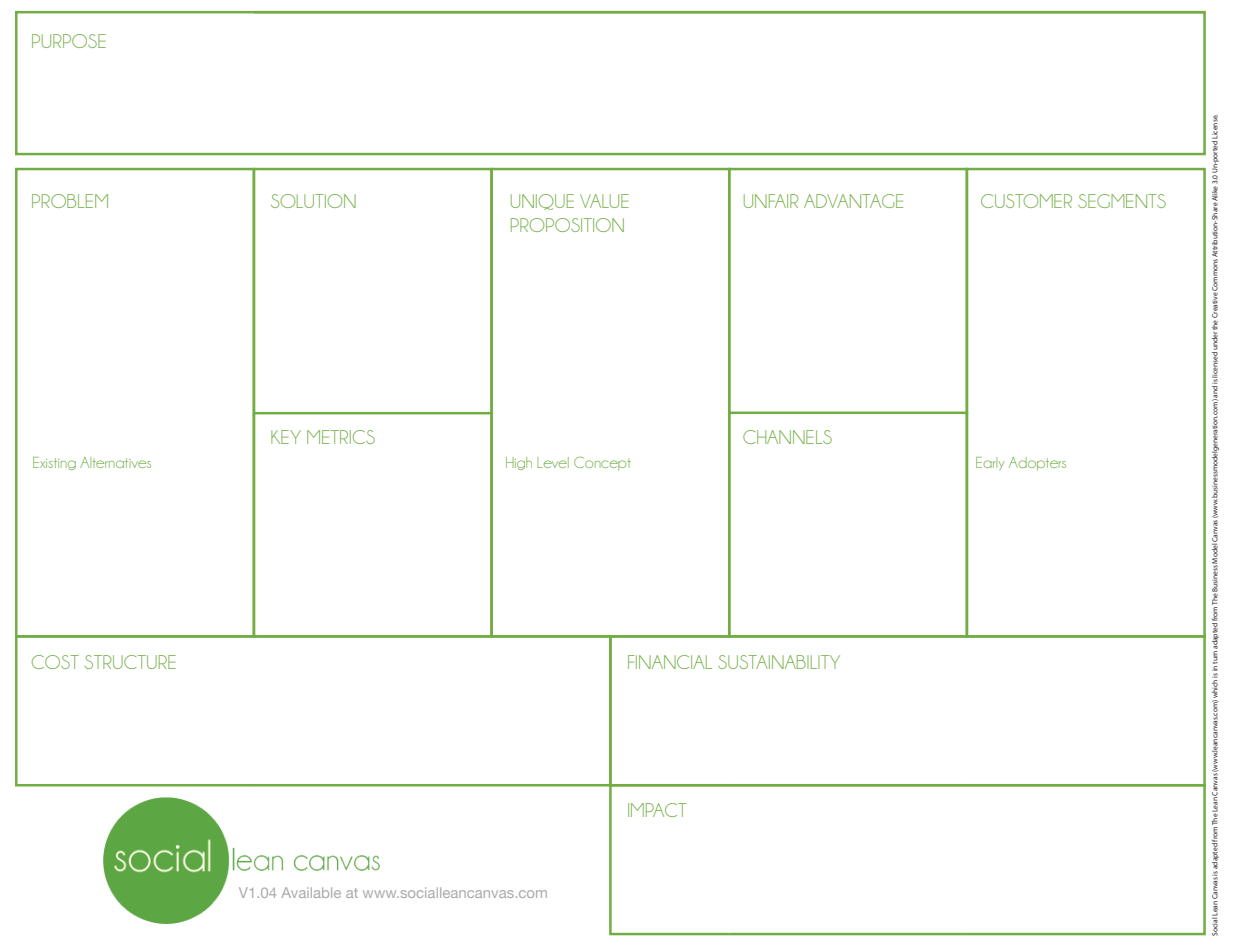
<style>
.page{position:relative;width:1241px;height:950px;background:#fff}
.page>*{position:absolute;margin:0;border:0;box-sizing:border-box;transform-origin:0 0}
.t1{font:20px/24px "Champagne&Limousines";color:#71ad42;scale:1.04 1}
.t2{font:16.25px "Champagne&Limousines";color:#71ad42;scale:1.04 1}
.t3{font:15px "Helvetica Neue";color:#aaabab}
.t4{font:7.5px "Myriad Pro";color:#231f20}
</style>
<div class="page">
<div style="left:15px;top:168px;width:240px;height:214px;border:2px solid #71ad42"></div>
<div style="left:252px;top:168px;width:240px;height:246px;border:2px solid #71ad42"></div>
<div style="left:490px;top:168px;width:240px;height:214px;border:2px solid #71ad42"></div>
<svg style="left:726px;top:167px;width:238px;height:245px"></svg>
<svg style="left:964px;top:167px;width:242px;height:250px"></svg>
<div style="left:15px;top:380px;width:240px;height:258px;border:2px solid #71ad42"></div>
<div style="left:252px;top:412px;width:240px;height:226px;border:2px solid #71ad42"></div>
<div style="left:490px;top:380px;width:240px;height:258px;border:2px solid #71ad42"></div>
<div style="left:728px;top:412px;width:240px;height:226px;border:2px solid #71ad42"></div>
<div style="left:965px;top:380px;width:240px;height:258px;border:2px solid #71ad42"></div>
<div style="left:15px;top:635px;width:240px;height:151px;border:2px solid #71ad42"></div>
<div style="left:252px;top:635px;width:359px;height:151px;border:2px solid #71ad42"></div>
<div style="left:609px;top:635px;width:121px;height:151px;border:2px solid #71ad42"></div>
<hr style="left:729px;top:635px;width:237px;height:3px;background:#71ad42">
<div style="left:965px;top:635px;width:240px;height:151px;border:2px solid #71ad42"></div>
<div style="left:609px;top:784px;width:121px;height:151px;border:2px solid #71ad42"></div>
<hr style="left:729px;top:933px;width:237px;height:2px;background:#71ad42">
<hr style="left:729px;top:784px;width:237px;height:2px;background:#71ad42">
<div style="left:965px;top:784px;width:240px;height:151px;border:2px solid #71ad42"></div>
<div style="left:15px;top:11px;width:1190px;height:144px;border:2px solid #71ad42"></div>
<img style="left:104px;top:798px;width:276px;height:125px">
<h1 class="t1" style="left:31px;top:30px;width:74px">PURPOSE</h1>
<h1 class="t1" style="left:31px;top:189px;width:76px">PROBLEM</h1>
<h1 class="t1" style="left:270px;top:189px;width:84px">SOLUTION</h1>
<h1 class="t1" style="left:270px;top:425px;width:102px">KEY METRICS</h1>
<h1 class="t1" style="left:509px;top:189px;width:117px">UNIQUE VALUE<br>PROPOSITION</h1>
<h1 class="t1" style="left:742px;top:189px;width:157px">UNFAIR ADVANTAGE</h1>
<h1 class="t1" style="left:980px;top:189px;width:180px">CUSTOMER SEGMENTS</h1>
<h1 class="t1" style="left:742px;top:425px;width:88px">CHANNELS</h1>
<h2 class="t2" style="left:32px;top:454px;width:116px">Existing Alternatives</h2>
<h2 class="t2" style="left:505px;top:454px;width:122px">High Level Concept</h2>
<h2 class="t2" style="left:975px;top:454px;width:89px">Early Adopters</h2>
<h1 class="t1" style="left:31px;top:650px;width:141px">COST STRUCTURE</h1>
<h1 class="t1" style="left:627px;top:650px;width:207px">FINANCIAL SUSTAINABILITY</h1>
<h3 class="t3" style="left:239px;top:883px;width:310px">V1.04 Available at www.socialleancanvas.com</h3>
<h1 class="t1" style="left:627px;top:799px;width:59px">IMPACT</h1>
<p class="t4" style="left:1210px;top:936px;width:823px;rotate:-90deg">Social Lean Canvas is adapted from The Lean Canvas (www.leancanvas.com) which is in turn adapted from The Business Model Canvas (www.businessmodelgeneration.com) and is licensed under the Creative Commons Attribution‐Share Alike 3.0 Un-ported License.</p>
</div>
